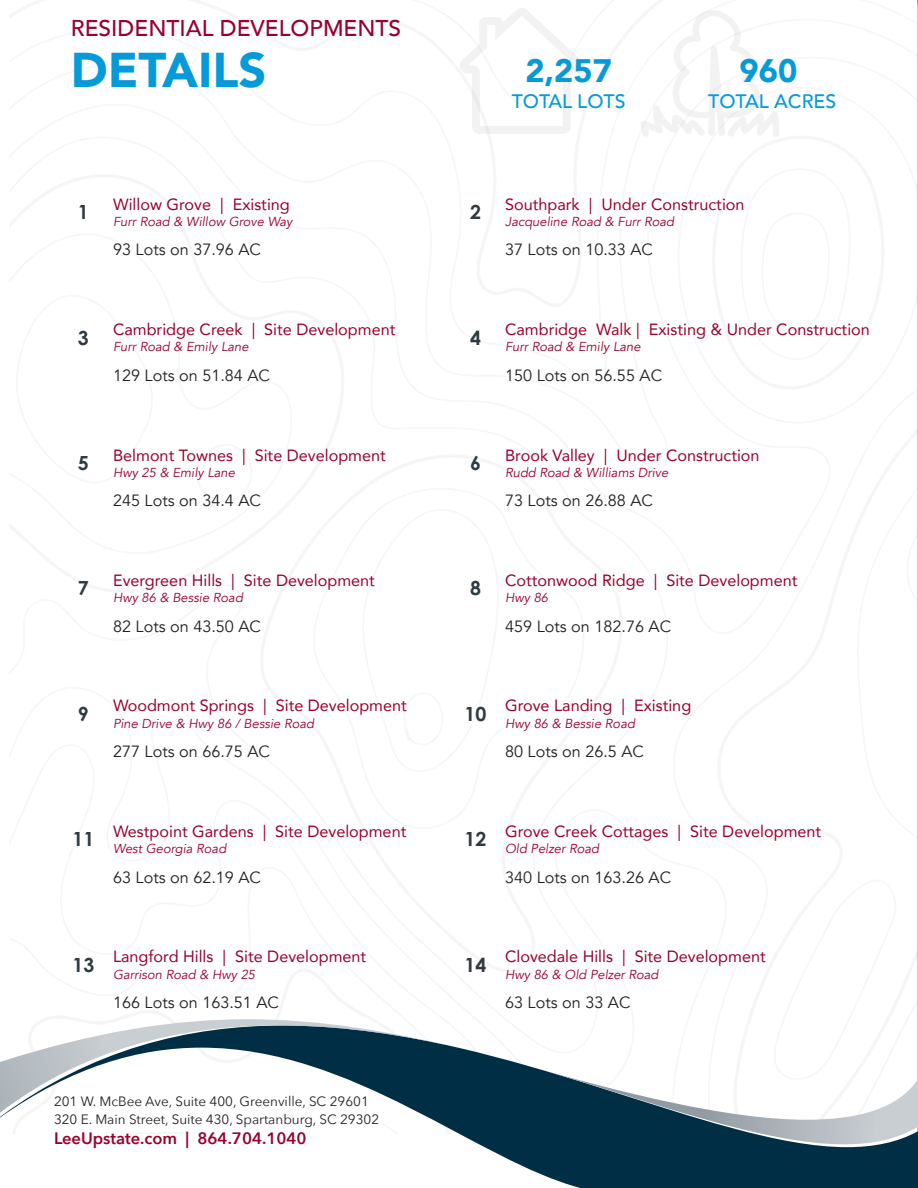
<style>
.page{position:relative;width:918px;height:1188px;background:#fff}
.page>*{position:absolute;margin:0;border:0;box-sizing:border-box;transform-origin:0 0}
.t1{font:900 48.75px "Avenir";color:#069ad9}
.t2{font:900 32.4px "Avenir";color:#069ad9}
.t3{font:500 22.8px "Avenir";color:#98012d}
.t4{font:500 19.5px "Avenir";color:#069ad9}
.t5{font:700 19.5px "Century Gothic";color:#2f3b41}
.t6{font:600 16.5px "Avenir Next";color:#98012d}
.t7{font:16.2px "Avenir";color:#98012d}
.t8{font:16.2px "Avenir";color:#231f20}
.t9{font:13.5px "Avenir Next";color:#231f20}
.t10{font:italic 13.05px "Avenir";color:#98012d}
</style>
<div class="page">
<svg style="left:640px;top:10px;width:139px;height:127px"></svg>
<svg style="left:460px;top:8px;width:123px;height:126px"></svg>
<svg style="left:0;top:1026px;width:918px;height:162px"></svg>
<svg style="left:528px;top:1066px;width:390px;height:78px"></svg>
<svg style="left:0;top:1019px;width:468px;height:94px"></svg>
<img style="left:291px;top:1026px;width:167px;height:22px">
<p class="t3" style="left:71px;top:8px;width:332px">RESIDENTIAL DEVELOPMENTS</p>
<p class="t1" style="left:71px;top:28px;width:197px">DETAILS</p>
<p class="t2" style="left:525px;top:43px;width:88px">2,257</p>
<p class="t2" style="left:740px;top:43px;width:59px">960</p>
<p class="t4" style="left:512px;top:84px;width:115px">TOTAL LOTS</p>
<p class="t4" style="left:708px;top:84px;width:130px">TOTAL ACRES</p>
<p class="t7" style="left:113px;top:191px;width:178px">Willow Grove | Existing</p>
<p class="t10" style="left:113px;top:214px;width:181px">Furr Road &amp; Willow Grove Way</p>
<p class="t5" style="left:78px;top:197px;width:12px">1</p>
<p class="t5" style="left:470px;top:197px;width:12px">2</p>
<p class="t7" style="left:505px;top:191px;width:241px">Southpark | Under Construction</p>
<p class="t10" style="left:505px;top:214px;width:171px">Jacqueline Road &amp; Furr Road</p>
<p class="t8" style="left:113px;top:240px;width:149px">93 Lots on 37.96 AC</p>
<p class="t8" style="left:505px;top:240px;width:149px">37 Lots on 10.33 AC</p>
<p class="t7" style="left:113px;top:316px;width:284px">Cambridge Creek | Site Development</p>
<p class="t10" style="left:113px;top:339px;width:137px">Furr Road &amp; Emily Lane</p>
<p class="t5" style="left:78px;top:323px;width:12px">3</p>
<p class="t5" style="left:470px;top:323px;width:12px">4</p>
<p class="t7" style="left:505px;top:316px;width:366px">Cambridge Walk | Existing &amp; Under Construction</p>
<p class="t10" style="left:505px;top:339px;width:137px">Furr Road &amp; Emily Lane</p>
<p class="t8" style="left:113px;top:366px;width:159px">129 Lots on 51.84 AC</p>
<p class="t8" style="left:505px;top:366px;width:159px">150 Lots on 56.55 AC</p>
<p class="t7" style="left:113px;top:442px;width:274px">Belmont Townes | Site Development</p>
<p class="t10" style="left:113px;top:464px;width:123px">Hwy 25 &amp; Emily Lane</p>
<p class="t5" style="left:78px;top:448px;width:12px">5</p>
<p class="t5" style="left:470px;top:448px;width:12px">6</p>
<p class="t7" style="left:505px;top:442px;width:256px">Brook Valley | Under Construction</p>
<p class="t10" style="left:505px;top:464px;width:165px">Rudd Road &amp; Williams Drive</p>
<p class="t8" style="left:113px;top:491px;width:149px">245 Lots on 34.4 AC</p>
<p class="t8" style="left:505px;top:491px;width:149px">73 Lots on 26.88 AC</p>
<p class="t7" style="left:113px;top:567px;width:263px">Evergreen Hills | Site Development</p>
<p class="t10" style="left:113px;top:590px;width:131px">Hwy 86 &amp; Bessie Road</p>
<p class="t5" style="left:78px;top:574px;width:12px">7</p>
<p class="t5" style="left:470px;top:574px;width:12px">8</p>
<p class="t7" style="left:505px;top:567px;width:294px">Cottonwood Ridge | Site Development</p>
<p class="t10" style="left:505px;top:590px;width:45px">Hwy 86</p>
<p class="t8" style="left:113px;top:617px;width:149px">82 Lots on 43.50 AC</p>
<p class="t8" style="left:505px;top:617px;width:168px">459 Lots on 182.76 AC</p>
<p class="t7" style="left:113px;top:693px;width:295px">Woodmont Springs | Site Development</p>
<p class="t10" style="left:113px;top:715px;width:203px">Pine Drive &amp; Hwy 86 / Bessie Road</p>
<p class="t5" style="left:78px;top:699px;width:12px">9</p>
<p class="t5" style="left:465px;top:699px;width:23px">10</p>
<p class="t7" style="left:505px;top:693px;width:188px">Grove Landing | Existing</p>
<p class="t10" style="left:505px;top:715px;width:131px">Hwy 86 &amp; Bessie Road</p>
<p class="t8" style="left:113px;top:742px;width:159px">277 Lots on 66.75 AC</p>
<p class="t8" style="left:505px;top:742px;width:140px">80 Lots on 26.5 AC</p>
<p class="t7" style="left:113px;top:818px;width:295px">Westpoint Gardens | Site Development</p>
<p class="t10" style="left:113px;top:841px;width:115px">West Georgia Road</p>
<p class="t5" style="left:73px;top:825px;width:23px">11</p>
<p class="t5" style="left:465px;top:825px;width:23px">12</p>
<p class="t7" style="left:505px;top:818px;width:318px">Grove Creek Cottages | Site Development</p>
<p class="t10" style="left:505px;top:841px;width:96px">Old Pelzer Road</p>
<p class="t8" style="left:113px;top:868px;width:149px">63 Lots on 62.19 AC</p>
<p class="t8" style="left:505px;top:868px;width:168px">340 Lots on 163.26 AC</p>
<p class="t5" style="left:73px;top:950px;width:23px">13</p>
<p class="t7" style="left:113px;top:944px;width:255px">Langford Hills | Site Development</p>
<p class="t10" style="left:113px;top:966px;width:144px">Garrison Road &amp; Hwy 25</p>
<p class="t8" style="left:113px;top:993px;width:168px">166 Lots on 163.51 AC</p>
<p class="t5" style="left:465px;top:950px;width:23px">14</p>
<p class="t7" style="left:505px;top:944px;width:262px">Clovedale Hills | Site Development</p>
<p class="t10" style="left:505px;top:966px;width:155px">Hwy 86 &amp; Old Pelzer Road</p>
<p class="t8" style="left:505px;top:993px;width:127px">63 Lots on 33 AC</p>
<p class="t9" style="left:54px;top:1090px;width:316px">201 W. McBee Ave, Suite 400, Greenville, SC 29601</p>
<p class="t9" style="left:54px;top:1108px;width:327px">320 E. Main Street, Suite 430, Spartanburg, SC 29302</p>
<p class="t6" style="left:54px;top:1124px;width:254px">LeeUpstate.com | 864.704.1040</p>
</div>
